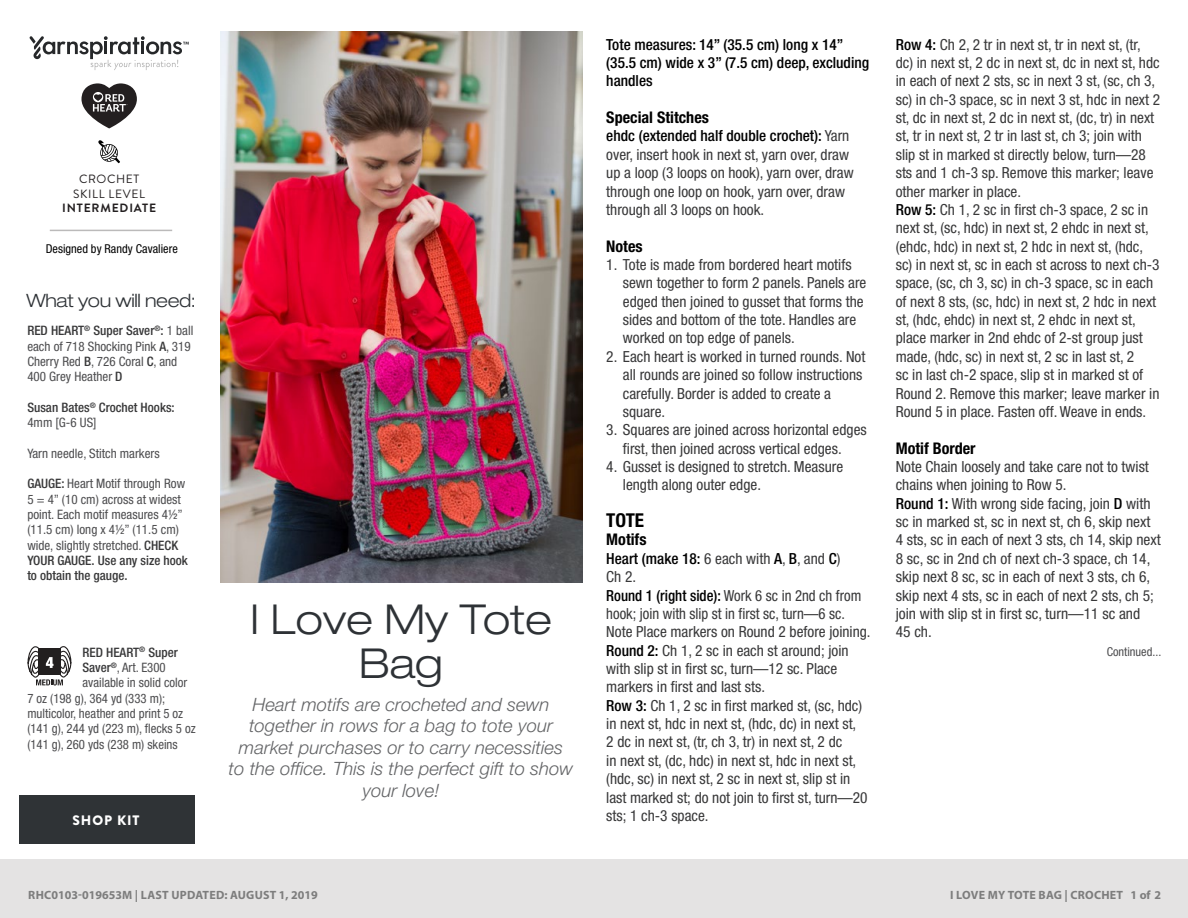
<style>
.page{position:relative;width:1188px;height:918px;background:#fff}
.page>*{position:absolute;margin:0;border:0;box-sizing:border-box;transform-origin:0 0}
.t1{font:300 expanded 41.25px/44.4px "Helvetica Neue LT Std";color:#2e3236;text-align:center}
.t2{font:700 condensed 19.2px "Helvetica Neue LT Std";color:#000}
.t3{font:italic 300 18.3px/21.5px "Helvetica Neue LT Std";color:#636466;text-align:center}
.t4{font:300 expanded 18.3px "Helvetica Neue LT Std";letter-spacing:-.02em;color:#2e3236}
.t5{font:700 condensed 16.05px "Helvetica Neue LT Std";color:#000}
.t6{font:condensed 15.3px/18.3px "Helvetica Neue LT Std";color:#383839}
.t7{font:500 condensed 15.3px/18.3px "Helvetica Neue LT Std";color:#000}
.t8{font:900 13.65px "Brandon Grotesque";letter-spacing:.065em;color:#fff}
.t9{font:condensed 13.05px/15.3px "Helvetica Neue LT Std";color:#4d4d4f}
.t10{font:500 condensed 13.05px/15.3px "Helvetica Neue LT Std";color:#383839}
.t11{font:condensed 12.3px "Helvetica Neue LT Std";color:#000}
.t12{font:condensed 12.3px "Helvetica Neue LT Std";color:#4d4d4f}
.t13{font:700 12px "Myriad Pro";letter-spacing:.015em;color:#7d7d7d}
.Skill_Level{font:12px "Brandon Grotesque";letter-spacing:.05em;color:#231f20}
.Skill_Level-2{font:700 12px "Brandon Grotesque";letter-spacing:.07em;color:#231f20}
.t14{font:9.9px "Helvetica LT Std";letter-spacing:.02em;color:#000}
.s1{font-weight:500;color:#383839}
.s2{font-weight:400;color:#4d4d4f}
.s3{font-weight:500;color:#000}
.s4{font-weight:500;font-size:13.8px}
</style>
<div class="page">
<img style="left:220px;top:31px;width:362px;height:551px">
<svg style="left:27px;top:646px;width:45px;height:40px"></svg>
<div style="left:0;top:860px;width:1188px;height:58px;background:#e4e3e3"></div>
<svg style="left:98px;top:140px;width:22px;height:23px"></svg>
<svg style="left:30px;top:36px;width:159px;height:34px"></svg>
<svg style="left:81px;top:83px;width:56px;height:45px"></svg>
<hr style="left:50px;top:230px;width:122px;height:1px;background:#bbbaba">
<div style="left:19px;top:795px;width:175px;height:48px;background:#2f3336"></div>
<p class="Skill_Level" style="left:79px;top:171px;width:62px">CROCHET</p>
<p class="Skill_Level" style="left:73px;top:185px;width:73px">SKILL LEVEL</p>
<p class="Skill_Level-2" style="left:62px;top:200px;width:96px">INTERMEDIATE</p>
<p class="t11" style="left:46px;top:241px;width:134px">Designed by Randy Cavaliere</p>
<p class="t4" style="left:27px;top:290px;width:171px">What you will need:</p>
<p class="t9" style="left:27px;top:323px;width:168px"><span class="s1">RED HEART</span><sup>®</sup> <span class="s1">Super Saver</span><sup>®</sup><span class="s1">:</span> 1 ball each of 718 Shocking Pink <span class="s1">A</span>, 319<br>Cherry Red <span class="s1">B</span>, 726 Coral <span class="s1">C</span>, and<br>400 Grey Heather <span class="s1">D</span></p>
<p class="t10" style="left:27px;top:399px;width:149px">Susan Bates<sup>®</sup> Crochet Hooks:<br><span class="s2">4mm [G-6 US]</span></p>
<p class="t9" style="left:27px;top:445px;width:134px">Yarn needle, Stitch markers</p>
<p class="t9" style="left:27px;top:476px;width:162px"><span class="s1">GAUGE:</span> Heart Motif through Row<br>5 = 4” (10 cm) across at widest point. Each motif measures 4½” (11.5 cm) long x 4½” (11.5 cm) wide, slightly stretched. <span class="s1">CHECK<br>YOUR GAUGE. Use any size hook to obtain the gauge.</span></p>
<p class="t10" style="left:82px;top:644px;width:97px">RED HEART<sup>®</sup> Super</p>
<p class="t9" style="left:82px;top:660px;width:85px"><span class="s1">Saver</span><sup>®</sup>, Art. E300</p>
<p class="t9" style="left:82px;top:675px;width:106px">available in solid color</p>
<p class="t9" style="left:27px;top:690px;width:139px">7 oz (198 g), 364 yd (333 m);</p>
<p class="t9" style="left:27px;top:706px;width:157px">multicolor, heather and print 5 oz</p>
<p class="t9" style="left:27px;top:721px;width:170px">(141 g), 244 yd (223 m), flecks 5 oz</p>
<p class="t9" style="left:27px;top:736px;width:152px">(141 g), 260 yds (238 m) skeins</p>
<p class="t8" style="left:72px;top:810px;width:69px">SHOP KIT</p>
<p class="t1" style="left:250px;top:596px;width:303px">I Love My Tote<br>Bag</p>
<p class="t3" style="left:229px;top:693px;width:346px">Heart motifs are crocheted and sewn together in rows for a bag to tote your market purchases or to carry necessities<br>to the office. This is the perfect gift to show your love!</p>
<p class="t7" style="left:606px;top:35px;width:264px">Tote measures: 14” (35.5 cm) long x 14” (35.5 cm) wide x 3” (7.5 cm) deep, excluding handles</p>
<p class="t5" style="left:606px;top:108px;width:104px">Special Stitches</p>
<p class="t6" style="left:606px;top:127px;width:249px"><span class="s3">ehdc (extended half double crochet):</span> Yarn over, insert hook in next st, yarn over, draw up a loop (3 loops on hook), yarn over, draw through one loop on hook, yarn over, draw through all 3 loops on hook.</p>
<p class="t5" style="left:606px;top:236px;width:38px">Notes</p>
<p class="t6" style="left:623px;top:255px;width:245px;text-indent:-17px">1. Tote is made from bordered heart motifs sewn together to form 2 panels. Panels are edged then joined to gusset that forms the sides and bottom of the tote. Handles are worked on top edge of panels.</p>
<p class="t6" style="left:623px;top:347px;width:244px;text-indent:-17px">2. Each heart is worked in turned rounds. Not all rounds are joined so follow instructions carefully. Border is added to create a square.</p>
<p class="t6" style="left:606px;top:421px;width:262px;text-align:center">3. Squares are joined across horizontal edges first, then joined across vertical edges.</p>
<p class="t6" style="left:623px;top:457px;width:222px;text-indent:-17px">4. Gusset is designed to stretch. Measure length along outer edge.</p>
<p class="t2" style="left:606px;top:509px;width:39px">TOTE</p>
<p class="t5" style="left:606px;top:530px;width:42px">Motifs</p>
<p class="t6" style="left:606px;top:549px;width:266px"><span class="s3">Heart (make 18:</span> 6 each with <span class="s3">A</span>, <span class="s3">B</span>, and <span class="s3">C</span>)<br>Ch 2.<br><span class="s3">Round 1 (right side):</span> Work 6 sc in 2nd ch from hook; join with slip st in first sc, turn—6 sc.<br>Note Place markers on Round 2 before joining.<br><span class="s3">Round 2:</span> Ch 1, 2 sc in each st around; join with slip st in first sc, turn—12 sc. Place markers in first and last sts.<br><span class="s3">Row 3:</span> Ch 1, 2 sc in first marked st, (sc, hdc) in next st, hdc in next st, (hdc, dc) in next st,<br>2 dc in next st, (tr, ch 3, tr) in next st, 2 dc<br>in next st, (dc, hdc) in next st, hdc in next st, (hdc, sc) in next st, 2 sc in next st, slip st in last marked st; do not join to first st, turn—20 sts; 1 ch-3 space.</p>
<p class="t6" style="left:896px;top:35px;width:266px"><span class="s3">Row 4:</span> Ch 2, 2 tr in next st, tr in next st, (tr, dc) in next st, 2 dc in next st, dc in next st, hdc in each of next 2 sts, sc in next 3 st, (sc, ch 3, sc) in ch-3 space, sc in next 3 st, hdc in next 2 st, dc in next st, 2 dc in next st, (dc, tr) in next st, tr in next st, 2 tr in last st, ch 3; join with slip st in marked st directly below, turn—28 sts and 1 ch-3 sp. Remove this marker; leave other marker in place.<br><span class="s3">Row 5:</span> Ch 1, 2 sc in first ch-3 space, 2 sc in next st, (sc, hdc) in next st, 2 ehdc in next st, (ehdc, hdc) in next st, 2 hdc in next st, (hdc, sc) in next st, sc in each st across to next ch-3 space, (sc, ch 3, sc) in ch-3 space, sc in each of next 8 sts, (sc, hdc) in next st, 2 hdc in next st, (hdc, ehdc) in next st, 2 ehdc in next st, place marker in 2nd ehdc of 2-st group just made, (hdc, sc) in next st, 2 sc in last st, 2<br>sc in last ch-2 space, slip st in marked st of Round 2. Remove this marker; leave marker in Round 5 in place. Fasten off. Weave in ends.</p>
<p class="t5" style="left:896px;top:438px;width:81px">Motif Border</p>
<p class="t6" style="left:896px;top:457px;width:267px">Note Chain loosely and take care not to twist chains when joining to Row 5.<br><span class="s3">Round 1:</span> With wrong side facing, join <span class="s3">D</span> with sc in marked st, sc in next st, ch 6, skip next 4 sts, sc in each of next 3 sts, ch 14, skip next 8 sc, sc in 2nd ch of next ch-3 space, ch 14, skip next 8 sc, sc in each of next 3 sts, ch 6, skip next 4 sts, sc in each of next 2 sts, ch 5; join with slip st in first sc, turn—11 sc and<br>45 ch.</p>
<p class="t12" style="left:1107px;top:644px;width:56px">Continued...</p>
<p class="t14" style="left:27px;top:892px;width:98px">©2014 Coats &amp; Clark</p>
<p class="t12" style="left:1107px;top:887px;width:56px">Page <span class="s4">1</span> of <span class="s4">2</span></p>
<p class="t13" style="left:28px;top:887px;width:291px">RHC0103-019653M | LAST UPDATED: AUGUST 1, 2019</p>
<p class="t13" style="left:950px;top:887px;width:212px">I LOVE MY TOTE BAG | CROCHET 1 of 2</p>
</div>
